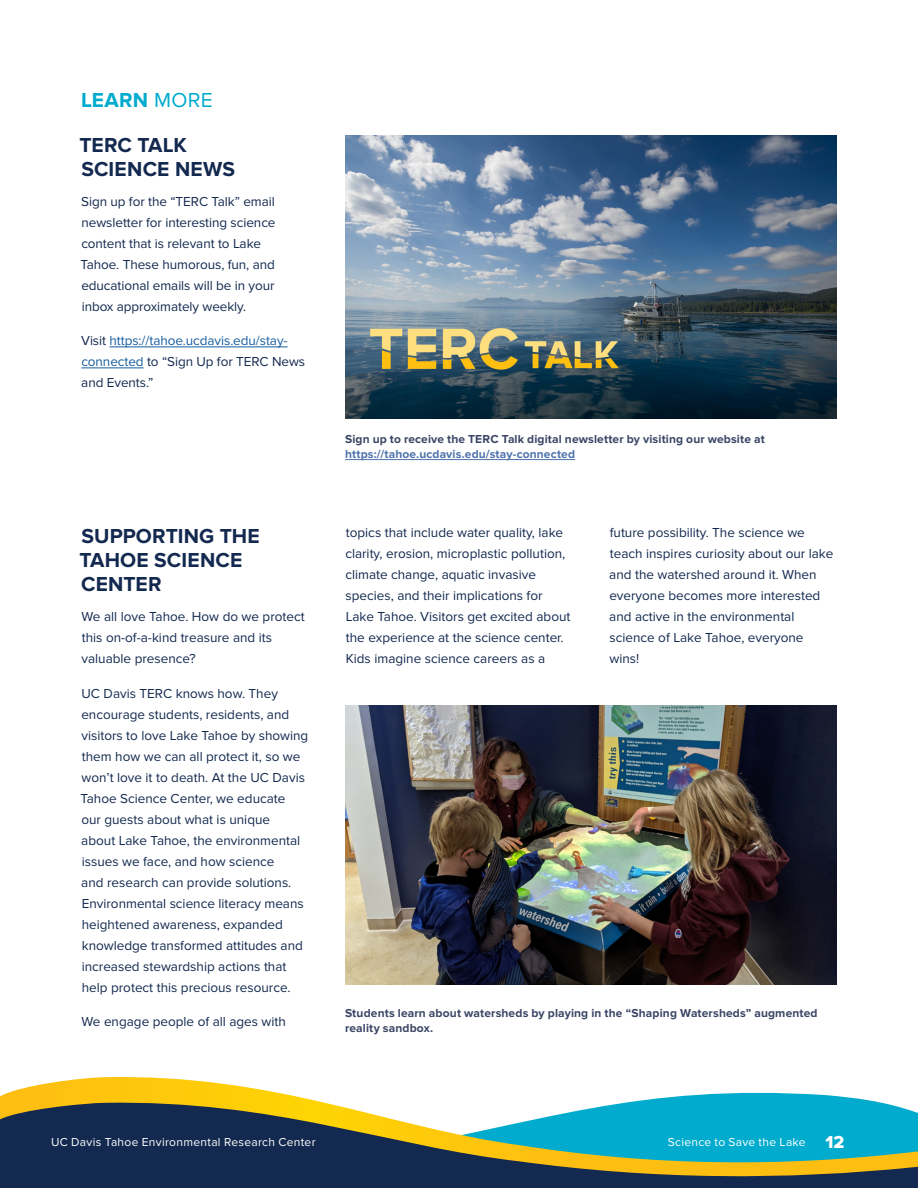
<style>
.page{position:relative;width:918px;height:1188px;background:#fff}
.page>*{position:absolute;margin:0;border:0;box-sizing:border-box;transform-origin:0 0}
.Headline{font:700 21px/24px "Proxima Nova";letter-spacing:.005em;color:#13294f}
.Headline2{font:700 21px "Proxima Nova";letter-spacing:.01em;color:#00abcd}
.Text_for_newsletter{font:13.5px/21px "Proxima Nova";color:#13294f}
.Text_for_newsletter-2{font:13.5px/21px "Proxima Nova";letter-spacing:-.005em;color:#175d9e}
.t1{font:700 12px/15px "Proxima Nova";letter-spacing:.01em;color:#3a4565}
.t2{font:12px "Proxima Nova";letter-spacing:.025em;color:#fff}
.s1{font-weight:400}
.s2{color:#13294f}
.s3{color:#4d72ac}
.s4{font-family:"Proxima Nova Extrabld";font-size:18px}
</style>
<div class="page">
<svg style="left:0;top:1076px;width:866px;height:24px"></svg>
<svg style="left:0;top:1100px;width:918px;height:88px;background:#437473"></svg>
<hr style="left:109px;top:347px;width:179px;height:1px;background:#175d9e">
<hr style="left:81px;top:368px;width:63px;height:1px;background:#175d9e">
<img style="left:345px;top:135px;width:492px;height:283px">
<hr style="left:345px;top:459px;width:230px;height:1px;background:#4d72ac">
<img style="left:345px;top:705px;width:492px;height:279px">
<p class="Headline2" style="left:81px;top:88px;width:133px">LEARN <span class="s1">MORE</span></p>
<p class="Headline" style="left:79px;top:134px;width:157px">TERC TALK<br>SCIENCE NEWS</p>
<p class="Text_for_newsletter" style="left:80px;top:191px;width:197px">Sign up for the “TERC Talk” email newsletter for interesting science content that is relevant to Lake<br>Tahoe. These humorous, fun, and educational emails will be in your inbox approximately weekly.</p>
<p class="Text_for_newsletter-2" style="left:81px;top:331px;width:225px"><span class="s2">Visit</span> https://tahoe.ucdavis.edu/stay&shy;connected <span class="s2">to “Sign Up for TERC News and Events.”</span></p>
<p class="Headline" style="left:79px;top:525px;width:182px">SUPPORTING THE<br>TAHOE SCIENCE<br>CENTER</p>
<p class="Text_for_newsletter" style="left:82px;top:607px;width:225px">We all love Tahoe. How do we protect this on-of-a-kind treasure and its valuable presence?</p>
<p class="Text_for_newsletter" style="left:80px;top:683px;width:229px">UC Davis TERC knows how. They encourage students, residents, and visitors to love Lake Tahoe by showing them how we can all protect it, so we won’t love it to death. At the UC Davis Tahoe Science Center, we educate our guests about what is unique<br>about Lake Tahoe, the environmental issues we face, and how science<br>and research can provide solutions.<br>Environmental science literacy means heightened awareness, expanded knowledge transformed attitudes and increased stewardship actions that help protect this precious resource.</p>
<p class="Text_for_newsletter" style="left:82px;top:1012px;width:206px">We engage people of all ages with</p>
<p class="t1" style="left:345px;top:432px;width:421px">Sign up to receive the TERC Talk digital newsletter by visiting our website at <span class="s3">https://tahoe.ucdavis.edu/stay-connected</span></p>
<p class="Text_for_newsletter" style="left:345px;top:523px;width:227px">topics that include water quality, lake clarity, erosion, microplastic pollution, climate change, aquatic invasive species, and their implications for Lake Tahoe. Visitors get excited about the experience at the science center.<br>Kids imagine science careers as a</p>
<p class="Text_for_newsletter" style="left:609px;top:523px;width:226px">future possibility. The science we teach inspires curiosity about our lake and the watershed around it. When everyone becomes more interested and active in the environmental science of Lake Tahoe, everyone wins!</p>
<p class="t1" style="left:345px;top:1007px;width:474px">Students learn about watersheds by playing in the “Shaping Watersheds” augmented reality sandbox.</p>
<p class="t2" style="left:51px;top:1135px;width:266px">UC Davis Tahoe Environmental Research Center</p>
<p class="t2" style="left:668px;top:1135px;width:178px">Science to Save the Lake <span class="s4">12</span></p>
</div>
